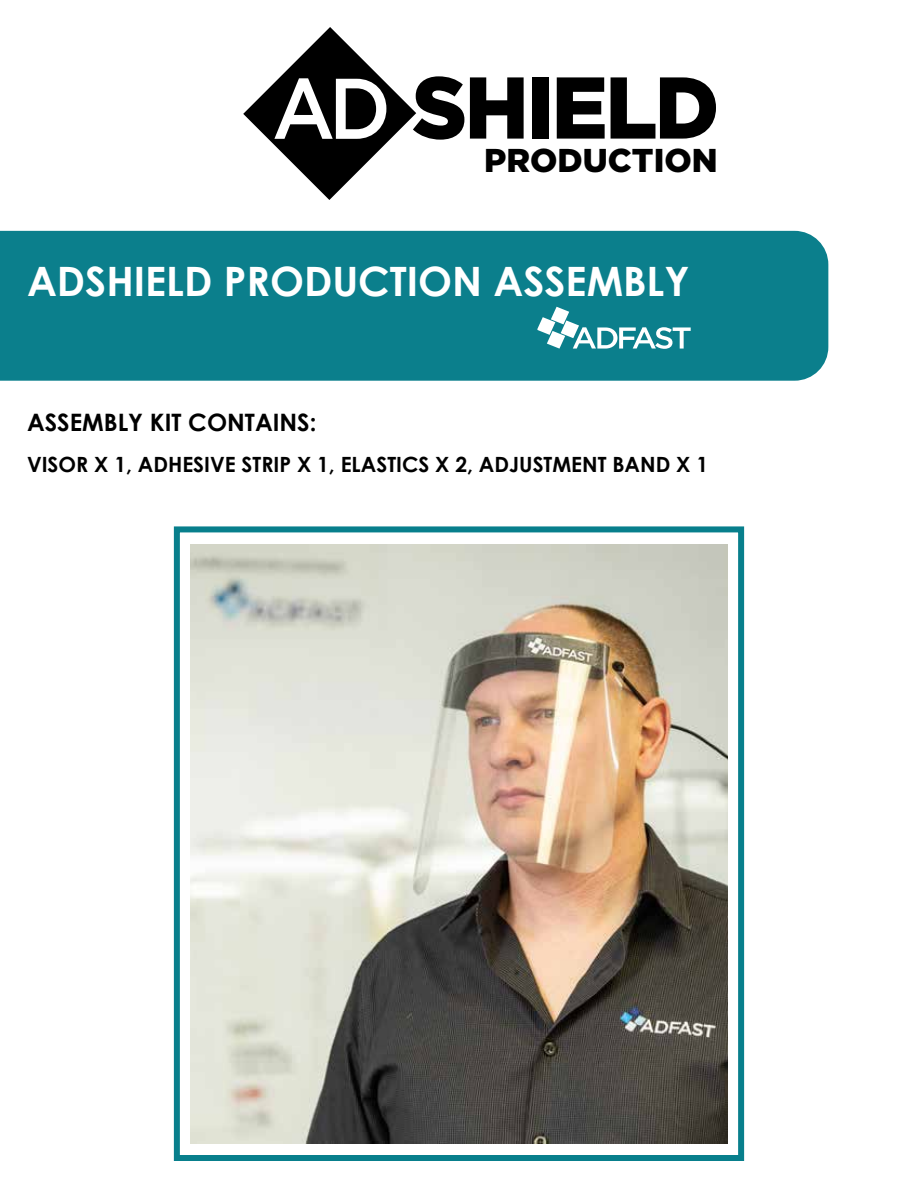
<style>
.page{position:relative;width:918px;height:1188px;background:#fff}
.page>*{position:absolute;margin:0;border:0;box-sizing:border-box;transform-origin:0 0}
.t1{font:700 40.5px "Century Gothic";color:#fff}
.t2{font:900 33px "Gotham";color:#000}
.t3{font:700 24px "Century Gothic";color:#000}
.t4{font:700 21px "Century Gothic";color:#000}
</style>
<div class="page">
<img style="left:190px;top:544px;width:538px;height:599px">
<div style="left:0;top:231px;width:828px;height:150px;background:#0b7f8c"></div>
<svg style="left:537px;top:307px;width:153px;height:42px"></svg>
<div style="left:174px;top:526px;width:570px;height:635px;border:6px solid #087f8c"></div>
<svg style="left:470px;top:77px;width:54px;height:62px"></svg>
<div style="left:532px;top:77px;width:16px;height:62px;background:#000"></div>
<svg style="left:557px;top:77px;width:48px;height:62px"></svg>
<svg style="left:611px;top:77px;width:105px;height:62px"></svg>
<svg style="left:243px;top:27px;width:221px;height:173px"></svg>
<h2 class="t2" style="left:484px;top:141px;width:235px">PRODUCTION</h2>
<h1 class="t1" style="left:27px;top:251px;width:664px">ADSHIELD PRODUCTION ASSEMBLY</h1>
<p class="t3" style="left:27px;top:404px;width:291px">ASSEMBLY KIT CONTAINS:</p>
<p class="t4" style="left:27px;top:449px;width:683px">VISOR X 1, ADHESIVE STRIP X 1, ELASTICS X 2, ADJUSTMENT BAND X 1</p>
</div>
